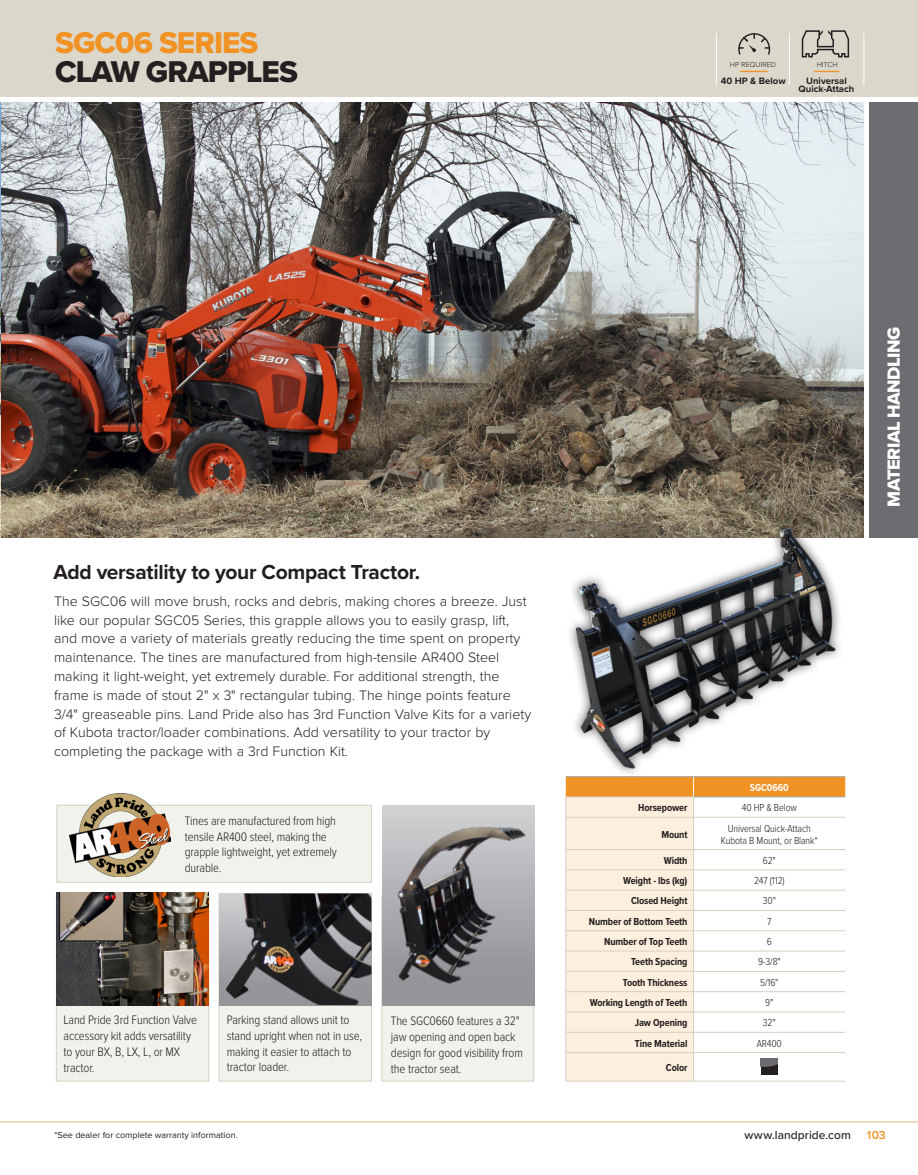
<style>
.page{position:relative;width:918px;height:1175px;background:#fff}
.page>*{position:absolute;margin:0;border:0;box-sizing:border-box;transform-origin:0 0}
.t1{font:31.2px "Proxima Nova Extrabld";letter-spacing:-.03em;color:#231f20}
.t2{font:31.2px "Proxima Nova Extrabld";letter-spacing:-.03em;color:#f19224}
.t3{font:700 21px "Proxima Nova";letter-spacing:-.015em;color:#231f20}
.t4{font:18.3px "Proxima Nova Extrabld";letter-spacing:-.03em;color:#fff}
.t5{font:300 14.25px/18.8px "Proxima Nova";color:#231f20}
.t6{font:300 12.75px/15.8px "Proxima Nova Cond";letter-spacing:-.01em;color:#231f20}
.t7{font:500 12px "Proxima Nova";letter-spacing:.005em;color:#231f20}
.t8{font:600 12px "Proxima Nova";color:#f19224}
.t9{font:700 10.5px "Proxima Nova Cond";letter-spacing:-.01em;color:#231f20}
.t10{font:300 10.5px/12px "Proxima Nova Cond";letter-spacing:-.01em;color:#231f20;text-align:center}
.t11{font:700 10.5px "Proxima Nova Cond";letter-spacing:-.01em;color:#fff}
.t12{font:700 9.45px/8.1px "Proxima Nova";color:#231f20;text-align:center}
.t13{font:9px "Proxima Nova";color:#231f20}
.t14{font:300 7.5px "Proxima Nova";color:#231f20}
</style>
<div class="page">
<div style="left:1px;top:0;width:917px;height:102px;background:#dcd7cb"></div>
<hr style="left:0;top:0;width:1px;height:102px;background:#dcd7cb">
<hr style="left:0;top:99px;width:1px;height:439px;background:#f2f2ed">
<img style="left:0;top:102px;width:1px;height:434px">
<img style="left:1px;top:102px;width:862px;height:436px">
<svg style="left:566px;top:777px;width:279px;height:304px"></svg>
<div style="left:565px;top:518px;width:281px;height:259px;background:#231f20;opacity:.75"></div>
<img style="left:568px;top:526px;width:269px;height:247px">
<div style="left:57px;top:805px;width:315px;height:77px;background:#f2f2ed;border:1px solid #d5cfc2"></div>
<img style="left:69px;top:793px;width:102px;height:83px">
<div style="left:219px;top:893px;width:153px;height:188px;background:#f2f2ed;border:1px solid #d5cfc2"></div>
<div style="left:382px;top:895px;width:152px;height:186px;background:#f2f2ed;border:1px solid #d5cfc2"></div>
<div style="left:56px;top:894px;width:153px;height:187px;background:#f2f2ed;border:1px solid #d5cfc2"></div>
<img style="left:219px;top:893px;width:152px;height:112px">
<img style="left:56px;top:892px;width:152px;height:113px">
<svg style="left:382px;top:806px;width:152px;height:199px;background:#b0b2b4"></svg>
<img style="left:382px;top:819px;width:152px;height:173px">
<hr style="left:0;top:1121px;width:918px;height:1px;background:#d4ba7f">
<div style="left:867px;top:101px;width:51px;height:437px;background:#6c6d70"></div>
<hr style="left:1px;top:98px;width:917px;height:4px;background:#fff">
<hr style="left:864px;top:102px;width:4px;height:437px;background:#fff">
<svg style="left:815px;top:71px;width:24px;height:1px"></svg>
<svg style="left:740px;top:71px;width:27px;height:1px"></svg>
<hr style="left:716px;top:33px;width:1px;height:52px;background:#fff">
<hr style="left:789px;top:33px;width:1px;height:52px;background:#fff">
<hr style="left:864px;top:33px;width:1px;height:52px;background:#fff">
<svg style="left:738px;top:33px;width:33px;height:22px"></svg>
<svg style="left:801px;top:30px;width:49px;height:28px"></svg>
<h1 class="t2" style="left:55px;top:20px;width:205px">SGC06 SERIES</h1>
<h1 class="t1" style="left:55px;top:48px;width:244px">CLAW GRAPPLES</h1>
<p class="t14" style="left:730px;top:58px;width:48px">HP REQUIRED</p>
<p class="t12" style="left:721px;top:76px;width:66px">40 HP &amp; Below</p>
<p class="t14" style="left:817px;top:58px;width:23px">HITCH</p>
<p class="t12" style="left:799px;top:76px;width:57px">Universal<br>Quick-Attach</p>
<h2 class="t3" style="left:53px;top:556px;width:369px">Add versatility to your Compact Tractor.</h2>
<p class="t5" style="left:54px;top:591px;width:479px">The SGC06 will move brush, rocks and debris, making chores a breeze. Just like our popular SGC05 Series, this grapple allows you to easily grasp, lift, and move a variety of materials greatly reducing the time spent on property maintenance. The tines are manufactured from high-tensile AR400 Steel making it light-weight, yet extremely durable. For additional strength, the frame is made of stout 2" x 3" rectangular tubing. The hinge points feature 3/4" greaseable pins. Land Pride also has 3rd Function Valve Kits for a variety of Kubota tractor/loader combinations. Add versatility to your tractor by completing the package with a 3rd Function Kit.</p>
<p class="t6" style="left:185px;top:812px;width:154px">Tines are manufactured from high tensile AR400 steel, making the grapple lightweight, yet extremely durable.</p>
<p class="t6" style="left:227px;top:1011px;width:137px">Parking stand allows unit to stand upright when not in use, making it easier to attach to tractor loader.</p>
<p class="t6" style="left:64px;top:1011px;width:135px">Land Pride 3rd Function Valve accessory kit adds versatility to your BX, B, LX, L, or MX tractor.</p>
<p class="t6" style="left:391px;top:1012px;width:133px">The SGC0660 features a 32" jaw opening and open back design for good visibility from the tractor seat.</p>
<p class="t11" style="left:750px;top:779px;width:40px">SGC0660</p>
<p class="t9" style="left:638px;top:800px;width:51px">Horsepower</p>
<p class="t10" style="left:742px;top:801px;width:57px">40 HP &amp; Below</p>
<p class="t9" style="left:661px;top:826px;width:28px">Mount</p>
<p class="t10" style="left:721px;top:821px;width:99px">Universal Quick-Attach<br>Kubota B Mount, or Blank*</p>
<p class="t9" style="left:664px;top:852px;width:25px">Width</p>
<p class="t10" style="left:763px;top:853px;width:15px">62"</p>
<p class="t9" style="left:623px;top:873px;width:66px">Weight - lbs (kg)</p>
<p class="t10" style="left:754px;top:874px;width:32px">247 (112)</p>
<p class="t9" style="left:631px;top:893px;width:58px">Closed Height</p>
<p class="t10" style="left:763px;top:894px;width:15px">30"</p>
<p class="t9" style="left:589px;top:913px;width:100px">Number of Bottom Teeth</p>
<p class="t10" style="left:767px;top:914px;width:6px">7</p>
<p class="t9" style="left:604px;top:933px;width:85px">Number of Top Teeth</p>
<p class="t10" style="left:767px;top:935px;width:7px">6</p>
<p class="t9" style="left:631px;top:954px;width:58px">Teeth Spacing</p>
<p class="t10" style="left:758px;top:955px;width:24px">9-3/8"</p>
<p class="t9" style="left:623px;top:974px;width:66px">Tooth Thickness</p>
<p class="t10" style="left:760px;top:975px;width:20px">5/16"</p>
<p class="t9" style="left:590px;top:994px;width:99px">Working Length of Teeth</p>
<p class="t10" style="left:765px;top:996px;width:10px">9"</p>
<p class="t9" style="left:635px;top:1015px;width:54px">Jaw Opening</p>
<p class="t10" style="left:763px;top:1016px;width:14px">32"</p>
<p class="t9" style="left:635px;top:1035px;width:54px">Tine Material</p>
<p class="t10" style="left:757px;top:1036px;width:27px">AR400</p>
<p class="t9" style="left:666px;top:1059px;width:23px">Color</p>
<p class="t4" style="left:880px;top:506px;width:181px;rotate:-90deg">MATERIAL HANDLING</p>
<p class="t13" style="left:55px;top:1128px;width:185px">*See dealer for complete warranty information.</p>
<p class="t7" style="left:745px;top:1126px;width:108px">www.landpride.com</p>
<p class="t8" style="left:867px;top:1126px;width:20px">103</p>
</div>
